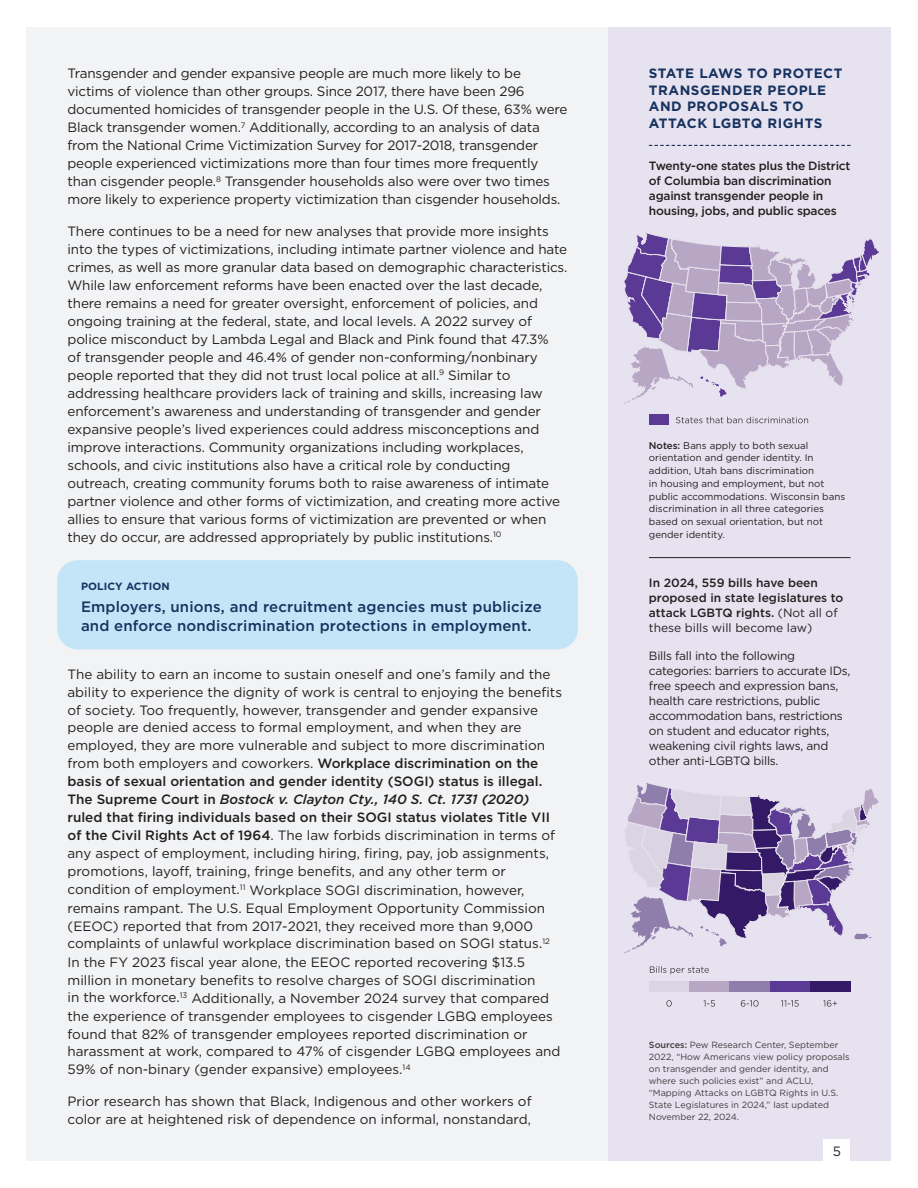
<style>
.page{position:relative;width:918px;height:1188px;background:#fff}
.page>*{position:absolute;margin:0;border:0;box-sizing:border-box;transform-origin:0 0}
._03_Policy_Actiuon_text{font:500 15px/18.8px "Gotham";letter-spacing:.01em;color:#16325f}
._02_Basic_Body{font:13.5px/18px "Gotham";letter-spacing:-.01em;color:#231f20}
._04_Sidebar_Title{font:700 13.5px/16.5px "Gotham";letter-spacing:.04em;color:#16325f}
._04_Sidebar_Body{font:12px/15px "Gotham";letter-spacing:-.02em;color:#231f20}
._04_Sidebar_Body-2{font:500 12px/15px "Gotham";letter-spacing:-.02em;color:#231f20}
._04_Sidebar_Body-3{font:500 12px/15px "Gotham";color:#231f20}
._03_Policy_Action_header{font:700 10.5px "Gotham";letter-spacing:.01em;color:#16325f}
._04_Sidebar_Body-4{font:9.75px/12.8px "Gotham";color:#231f20}
._02_Sources{font:9px/12px "Gotham";color:#3e3e3f}
.s1{font-weight:500}
.s2{font-weight:500;font-style:italic}
.s3{font-weight:400}
</style>
<div class="page">
<div style="left:27px;top:27px;width:864px;height:1134px;background:#f2f3f4"></div>
<div style="left:57px;top:560px;width:521px;height:89px;background:#c4e4f7;border-radius:20px"></div>
<div style="left:608px;top:27px;width:283px;height:1134px;background:#e7e2ef"></div>
<svg style="left:649px;top:145px;width:201px;height:1px"></svg>
<svg style="left:624px;top:233px;width:255px;height:191px"></svg>
<div style="left:649px;top:415px;width:20px;height:10px;background:#5b3a95"></div>
<svg style="left:624px;top:783px;width:255px;height:224px"></svg>
<div style="left:823px;top:1139px;width:27px;height:22px;background:#fff"></div>
<hr style="left:649px;top:557px;width:201px;height:1px;background:#231f20">
<p class="_02_Basic_Body" style="left:67px;top:64px;width:501px">Transgender and gender expansive people are much more likely to be victims of violence than other groups. Since 2017, there have been 296 documented homicides of transgender people in the U.S. Of these, 63% were Black transgender women.<sup>7</sup> Additionally, according to an analysis of data from the National Crime Victimization Survey for 2017-2018, transgender people experienced victimizations more than four times more frequently than cisgender people.<sup>8</sup> Transgender households also were over two times more likely to experience property victimization than cisgender households.</p>
<p class="_02_Basic_Body" style="left:67px;top:222px;width:502px">There continues to be a need for new analyses that provide more insights into the types of victimizations, including intimate partner violence and hate crimes, as well as more granular data based on demographic characteristics.<br>While law enforcement reforms have been enacted over the last decade, there remains a need for greater oversight, enforcement of policies, and ongoing training at the federal, state, and local levels. A 2022 survey of police misconduct by Lambda Legal and Black and Pink found that 47.3%<br>of transgender people and 46.4% of gender non-conforming/nonbinary people reported that they did not trust local police at all.<sup>9</sup> Similar to addressing healthcare providers lack of training and skills, increasing law enforcement’s awareness and understanding of transgender and gender expansive people’s lived experiences could address misconceptions and improve interactions. Community organizations including workplaces, schools, and civic institutions also have a critical role by conducting outreach, creating community forums both to raise awareness of intimate partner violence and other forms of victimization, and creating more active allies to ensure that various forms of victimization are prevented or when they do occur, are addressed appropriately by public institutions.<sup>10</sup></p>
<p class="_03_Policy_Action_header" style="left:81px;top:579px;width:90px">POLICY ACTION</p>
<p class="_03_Policy_Actiuon_text" style="left:81px;top:597px;width:462px">Employers, unions, and recruitment agencies must publicize and enforce nondiscrimination protections in employment.</p>
<p class="_02_Basic_Body" style="left:67px;top:664px;width:496px">The ability to earn an income to sustain oneself and one’s family and the ability to experience the dignity of work is central to enjoying the benefits of society. Too frequently, however, transgender and gender expansive people are denied access to formal employment, and when they are employed, they are more vulnerable and subject to more discrimination from both employers and coworkers. <span class="s1">Workplace discrimination on the basis of sexual orientation and gender identity (SOGI) status is illegal.<br>The Supreme Court in</span> <span class="s2">Bostock v. Clayton Cty., 140 S. Ct. 1731 (2020) </span><span class="s1">ruled that firing individuals based on their SOGI status violates Title VII of the Civil Rights Act of 1964</span>. The law forbids discrimination in terms of any aspect of employment, including hiring, firing, pay, job assignments, promotions, layoff, training, fringe benefits, and any other term or condition of employment.<sup>11</sup> Workplace SOGI discrimination, however, remains rampant. The U.S. Equal Employment Opportunity Commission (EEOC) reported that from 2017-2021, they received more than 9,000 complaints of unlawful workplace discrimination based on SOGI status.<sup>12<br></sup>In the FY 2023 fiscal year alone, the EEOC reported recovering $13.5 million in monetary benefits to resolve charges of SOGI discrimination<br>in the workforce.<sup>13</sup> Additionally, a November 2024 survey that compared the experience of transgender employees to cisgender LGBQ employees found that 82% of transgender employees reported discrimination or harassment at work, compared to 47% of cisgender LGBQ employees and 59% of non-binary (gender expansive) employees.<sup>14</sup></p>
<p class="_02_Basic_Body" style="left:68px;top:1092px;width:466px">Prior research has shown that Black, Indigenous and other workers of color are at heightened risk of dependence on informal, nonstandard,</p>
<h3 class="_04_Sidebar_Title" style="left:649px;top:65px;width:195px">STATE LAWS TO PROTECT<br>TRANSGENDER PEOPLE<br>AND PROPOSALS TO<br>ATTACK LGBTQ RIGHTS</h3>
<p class="_04_Sidebar_Body-2" style="left:649px;top:158px;width:203px">Twenty-one states plus the District of Columbia ban discrimination against transgender people in housing, jobs, and public spaces</p>
<p class="_04_Sidebar_Body-4" style="left:649px;top:439px;width:198px"><span class="s1">Notes:</span> Bans apply to both sexual orientation and gender identity. In addition, Utah bans discrimination<br>in housing and employment, but not public accommodations. Wisconsin bans discrimination in all three categories based on sexual orientation, but not gender identity.</p>
<p class="_04_Sidebar_Body-3" style="left:649px;top:575px;width:196px">In 2024, 559 bills have been proposed in state legislatures to attack LGBTQ rights. <span class="s3">(Not all of these bills will become law)</span></p>
<p class="_04_Sidebar_Body" style="left:649px;top:648px;width:203px">Bills fall into the following categories: barriers to accurate IDs, free speech and expression bans, health care restrictions, public accommodation bans, restrictions on student and educator rights, weakening civil rights laws, and other anti-LGBTQ bills.</p>
<p class="_02_Sources" style="left:649px;top:1039px;width:202px"><span class="s1">Sources:</span> Pew Research Center, September 2022, “How Americans view policy proposals on transgender and gender identity, and where such policies exist” and ACLU, “Mapping Attacks on LGBTQ Rights in U.S.<br>State Legislatures in 2024,” last updated November 22, 2024.</p>
<p class="_02_Basic_Body" style="left:833px;top:1142px;width:10px">5</p>
</div>
